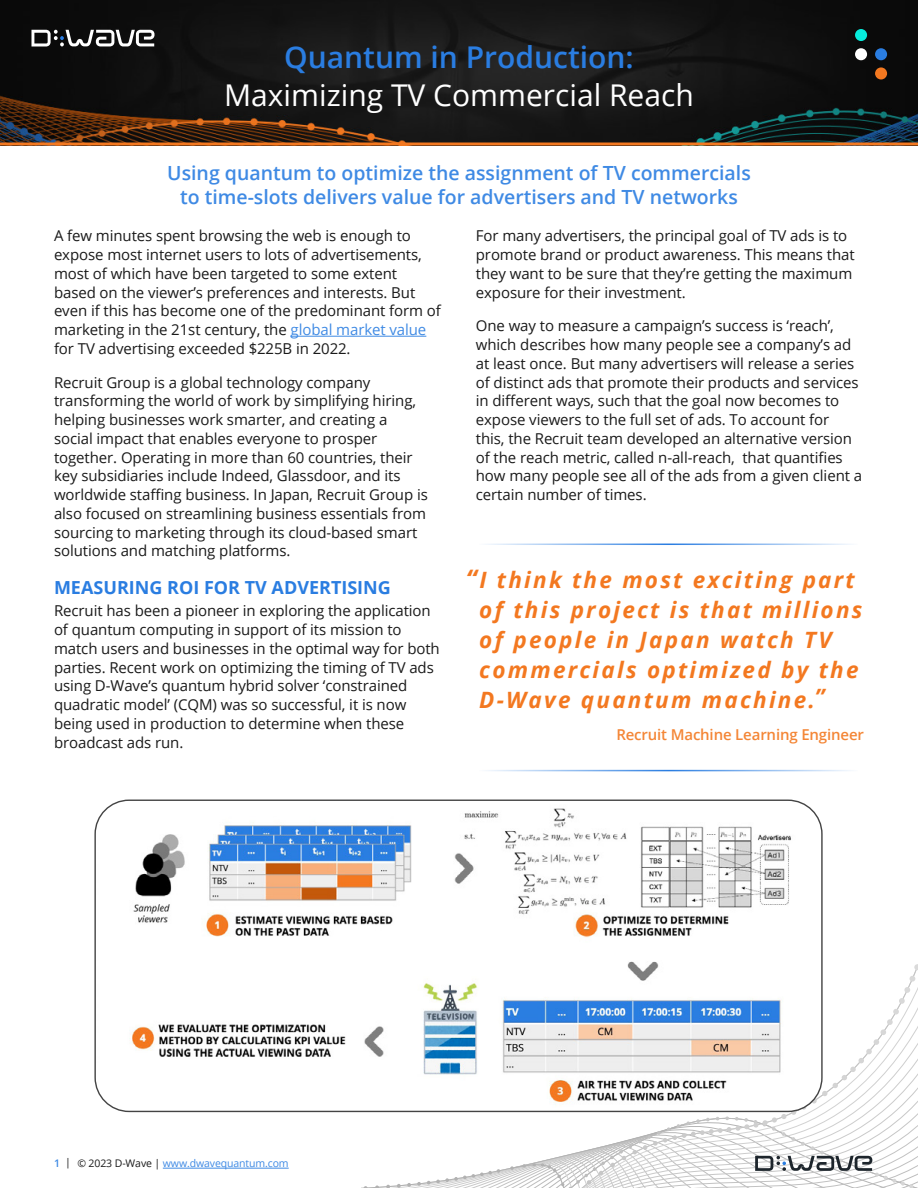
<style>
.page{position:relative;width:918px;height:1188px;background:#fff}
.page>*{position:absolute;margin:0;border:0;box-sizing:border-box;transform-origin:0 0}
.t1{font:30px "Open Sans";color:#fff}
.t2{font:600 30px "Open Sans";color:#2a7de1}
.t3{font:italic 700 22.5px/30px "Open Sans";letter-spacing:.1em;color:#f37820}
.t4{font:600 19.5px/23.4px "Open Sans";color:#3f8ae4;text-align:center}
.t5{font:700 18px "Open Sans";color:#2a7de1}
.t6{font:15px/18.8px "Open Sans";letter-spacing:-.005em;color:#1a1a1a}
.t7{font:600 15px "Open Sans";letter-spacing:-.01em;color:#f48636}
.t8{font:10.5px "Open Sans";letter-spacing:-.01em;color:#3f8ae4}
.s1{color:#3f8ae4}
.s2{font-size:25.5px}
.s3{font-weight:600}
.s4{color:#1a1a1a}
</style>
<div class="page">
<img style="left:0;top:0;width:918px;height:142px">
<svg style="left:914px;top:964px;width:4px;height:6px"></svg>
<svg style="left:362px;top:976px;width:556px;height:212px"></svg>
<svg style="left:31px;top:30px;width:124px;height:16px"></svg>
<div style="left:855px;top:48px;width:12px;height:12px;background:#fff;border-radius:50%"></div>
<div style="left:855px;top:29px;width:12px;height:12px;background:#06ecdc;border-radius:50%"></div>
<div style="left:875px;top:67px;width:12px;height:13px;background:#f37820;border-radius:50%"></div>
<div style="left:875px;top:48px;width:12px;height:12px;background:#2a7de1;border-radius:50%"></div>
<svg style="left:0;top:142px;width:918px;height:4px;background:#be611e"></svg>
<hr style="left:163px;top:1168px;width:126px;height:1px;background:#3f8ae4">
<hr style="left:291px;top:336px;width:135px;height:1px;background:#3f8ae4">
<hr style="left:478px;top:544px;width:380px;height:1px;background:#2a7de1">
<hr style="left:478px;top:770px;width:380px;height:1px;background:#2a7de1">
<img style="left:96px;top:800px;width:726px;height:311px">
<h1 class="t2" style="left:284px;top:37px;width:351px">Quantum in Production:</h1>
<h1 class="t1" style="left:224px;top:75px;width:471px">Maximizing TV Commercial Reach</h1>
<h3 class="t4" style="left:167px;top:161px;width:585px">Using quantum to optimize the assignment of TV commercials to time-slots delivers value for advertisers and TV networks</h3>
<p class="t6" style="left:54px;top:226px;width:388px">A few minutes spent browsing the web is enough to expose most internet users to lots of advertisements, most of which have been targeted to some extent based on the viewer’s preferences and interests. But even if this has become one of the predominant form of marketing in the 21st century, the <span class="s1">global market value </span>for TV advertising exceeded $225B in 2022.</p>
<p class="t6" style="left:54px;top:372px;width:375px">Recruit Group is a global technology company transforming the world of work by simplifying hiring, helping businesses work smarter, and creating a social impact that enables everyone to prosper together. Operating in more than 60 countries, their key subsidiaries include Indeed, Glassdoor, and its worldwide staffing business. In Japan, Recruit Group is also focused on streamlining business essentials from sourcing to marketing through its cloud-based smart solutions and matching platforms.</p>
<p class="t5" style="left:54px;top:575px;width:338px">MEASURING ROI FOR TV ADVERTISING</p>
<p class="t6" style="left:54px;top:601px;width:387px">Recruit has been a pioneer in exploring the application of quantum computing in support of its mission to match users and businesses in the optimal way for both parties. Recent work on optimizing the timing of TV ads using D-Wave’s quantum hybrid solver ‘constrained quadratic model’ (CQM) was so successful, it is now being used in production to determine when these broadcast ads run.</p>
<p class="t6" style="left:476px;top:226px;width:380px">For many advertisers, the principal goal of TV ads is to promote brand or product awareness. This means that they want to be sure that they’re getting the maximum exposure for their investment.</p>
<p class="t6" style="left:476px;top:316px;width:388px">One way to measure a campaign’s success is ‘reach’, which describes how many people see a company’s ad at least once. But many advertisers will release a series of distinct ads that promote their products and services in different ways, such that the goal now becomes to expose viewers to the full set of ads. To account for<br>this, the Recruit team developed an alternative version of the reach metric, called n-all-reach, that quantifies how many people see all of the ads from a given client a certain number of times.</p>
<h2 class="t3" style="left:479px;top:565px;width:385px;text-indent:-14px"><span class="s2">“</span>I think the most exciting part of this project is that millions of people in Japan watch TV commercials optimized by the<br>D-Wave quantum machine.”</h2>
<p class="t7" style="left:616px;top:724px;width:249px">Recruit Machine Learning Engineer</p>
<p class="t8" style="left:54px;top:1156px;width:236px"><span class="s3">1</span> <span class="s4">| © 2023 D-Wave |</span> www.dwavequantum.com</p>
</div>
